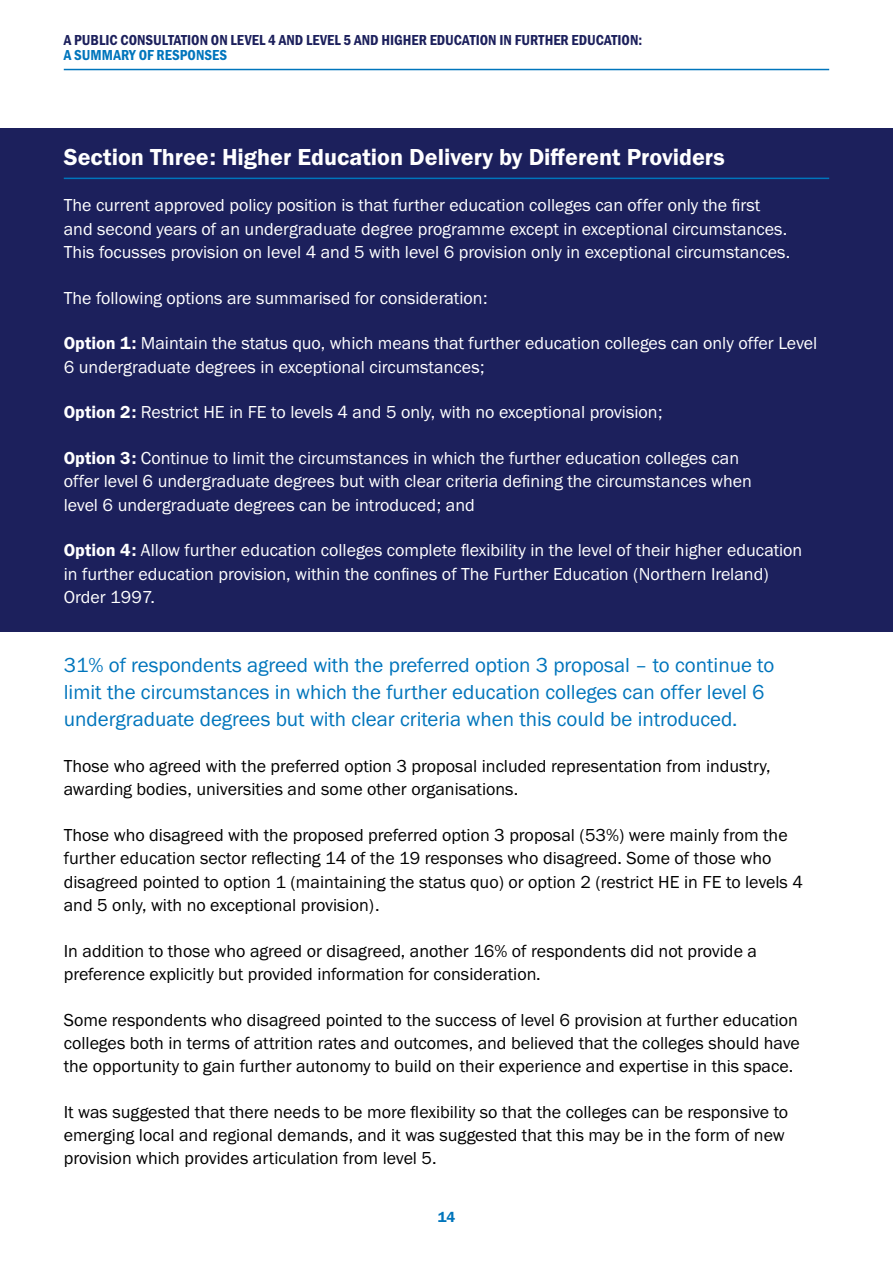
<style>
.page{position:relative;width:893px;height:1263px;background:#fff}
.page>*{position:absolute;margin:0;border:0;box-sizing:border-box;transform-origin:0 0}
.H3_-_Head_Underlined{font:24px "Franklin Gothic URW Dem";color:#fff}
.P_-_Leadin{font:21px/27px "Franklin Gothic URW Boo";color:#0075bc}
.P_-_Body{font:18px/23.2px "Franklin Gothic URW Boo";color:#000}
.P_-_Body-2{font:18px/23.2px "Franklin Gothic URW Boo";color:#fff}
.t1{font:15px "Franklin Gothic URW Con Dem";color:#1c205c}
.t2{font:15px "Franklin Gothic URW Con Dem";color:#0075bc}
.t3{font:15px "Franklin Gothic URW Dem";color:#0075bc}
.s1{font-family:"Franklin Gothic URW Dem"}
</style>
<div class="page">
<div style="left:0;top:128px;width:893px;height:503px;background:#1c205c"></div>
<hr style="left:64px;top:178px;width:765px;height:1px;background:#0075bc">
<hr style="left:64px;top:69px;width:765px;height:1px;background:#0075bc">
<p class="t1" style="left:64px;top:30px;width:580px">A PUBLIC CONSULTATION ON LEVEL 4 AND LEVEL 5 AND HIGHER EDUCATION IN FURTHER EDUCATION:</p>
<p class="t2" style="left:64px;top:45px;width:165px">A SUMMARY OF RESPONSES</p>
<h3 class="H3_-_Head_Underlined" style="left:64px;top:142px;width:662px">Section Three: Higher Education Delivery by Different Providers</h3>
<p class="P_-_Body-2" style="left:64px;top:193px;width:728px">The current approved policy position is that further education colleges can offer only the first and second years of an undergraduate degree programme except in exceptional circumstances.<br>This focusses provision on level 4 and 5 with level 6 provision only in exceptional circumstances.</p>
<p class="P_-_Body-2" style="left:64px;top:286px;width:425px">The following options are summarised for consideration:</p>
<p class="P_-_Body-2" style="left:64px;top:331px;width:755px"><span class="s1">Option 1:</span> Maintain the status quo, which means that further education colleges can only offer Level<br>6 undergraduate degrees in exceptional circumstances;</p>
<p class="P_-_Body-2" style="left:64px;top:400px;width:600px"><span class="s1">Option 2:</span> Restrict HE in FE to levels 4 and 5 only, with no exceptional provision;</p>
<p class="P_-_Body-2" style="left:64px;top:446px;width:690px"><span class="s1">Option 3:</span> Continue to limit the circumstances in which the further education colleges can offer level 6 undergraduate degrees but with clear criteria defining the circumstances when level 6 undergraduate degrees can be introduced; and</p>
<p class="P_-_Body-2" style="left:64px;top:538px;width:740px"><span class="s1">Option 4:</span> Allow further education colleges complete flexibility in the level of their higher education in further education provision, within the confines of The Further Education (Northern Ireland)<br>Order 1997.</p>
<p class="P_-_Leadin" style="left:64px;top:651px;width:712px">31% of respondents agreed with the preferred option 3 proposal – to continue to limit the circumstances in which the further education colleges can offer level 6 undergraduate degrees but with clear criteria when this could be introduced.</p>
<p class="P_-_Body" style="left:64px;top:754px;width:708px">Those who agreed with the preferred option 3 proposal included representation from industry, awarding bodies, universities and some other organisations.</p>
<p class="P_-_Body" style="left:64px;top:823px;width:741px">Those who disagreed with the proposed preferred option 3 proposal (53%) were mainly from the further education sector reflecting 14 of the 19 responses who disagreed. Some of those who disagreed pointed to option 1 (maintaining the status quo) or option 2 (restrict HE in FE to levels 4 and 5 only, with no exceptional provision).</p>
<p class="P_-_Body" style="left:64px;top:939px;width:695px">In addition to those who agreed or disagreed, another 16% of respondents did not provide a preference explicitly but provided information for consideration.</p>
<p class="P_-_Body" style="left:64px;top:1008px;width:738px;text-align:justify">Some respondents who disagreed pointed to the success of level 6 provision at further education colleges both in terms of attrition rates and outcomes, and believed that the colleges should have the opportunity to gain further autonomy to build on their experience and expertise in this space.</p>
<p class="P_-_Body" style="left:64px;top:1100px;width:726px">It was suggested that there needs to be more flexibility so that the colleges can be responsive to emerging local and regional demands, and it was suggested that this may be in the form of new provision which provides articulation from level 5.</p>
<p class="t3" style="left:438px;top:1208px;width:19px">14</p>
</div>
